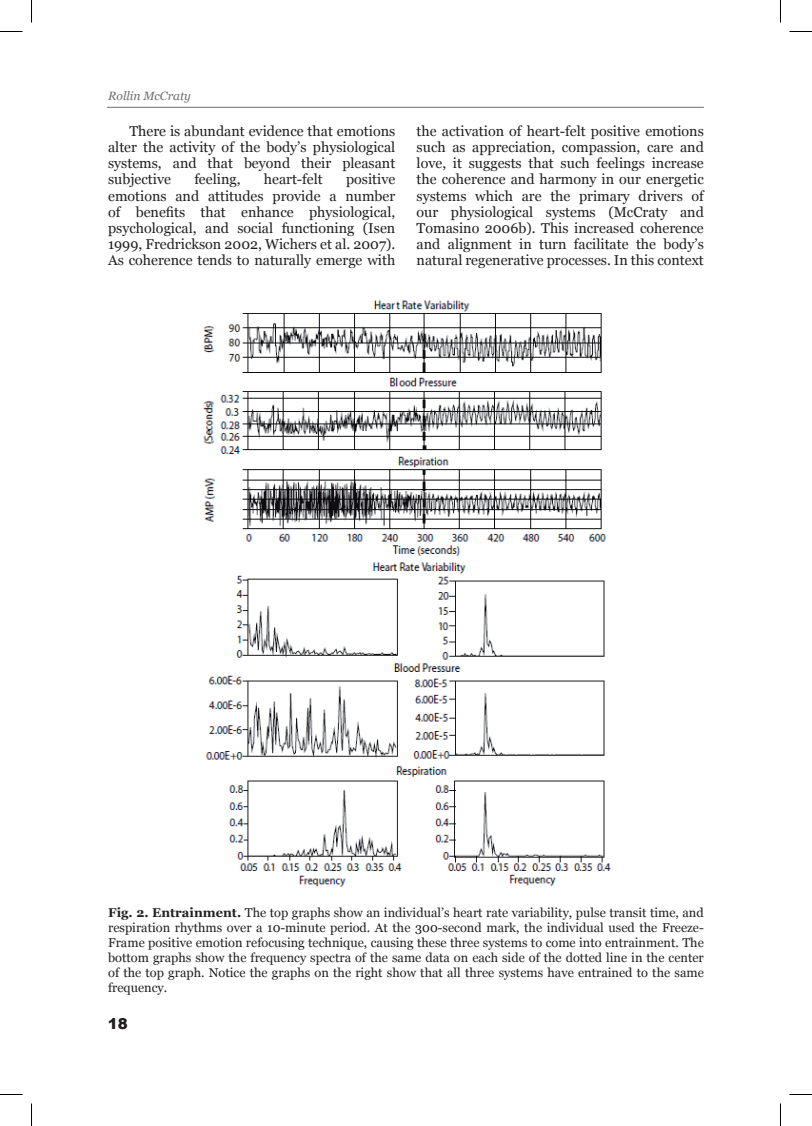
<style>
.page{position:relative;width:812px;height:1126px;background:#fff}
.page>*{position:absolute;margin:0;border:0;box-sizing:border-box;transform-origin:0 0}
.t1{font:900 15px "Arial";color:#231f20}
.t2{font:14.25px/16.2px "Georgia";color:#231f20;text-align:justify}
.t3{font:12.75px/15px "Georgia";color:#231f20;text-align:justify}
.t4{font:italic 12px "Georgia";color:#6c6d70}
.s1{font-weight:700}
</style>
<div class="page">
<img style="left:203px;top:300px;width:408px;height:588px">
<hr style="left:107px;top:107px;width:596px;height:1px;background:#6c6d70">
<svg style="left:0;top:31px;width:22px;height:1px"></svg>
<svg style="left:789px;top:31px;width:22px;height:1px"></svg>
<svg style="left:0;top:1094px;width:22px;height:1px"></svg>
<svg style="left:789px;top:1094px;width:22px;height:1px"></svg>
<svg style="left:31px;top:0;width:1px;height:22px"></svg>
<svg style="left:31px;top:1103px;width:1px;height:23px"></svg>
<svg style="left:780px;top:0;width:1px;height:22px"></svg>
<svg style="left:780px;top:1103px;width:1px;height:23px"></svg>
<p class="t4" style="left:108px;top:90px;width:84px">Rollin McCraty</p>
<p class="t2" style="left:108px;top:123px;width:289px;text-indent:21px">There is abundant evidence that emotions alter the activity of the body’s physiological systems, and that beyond their pleasant subjective</p>
<p class="t2" style="left:194px;top:171px;width:48px">feeling,</p>
<p class="t2" style="left:264px;top:171px;width:60px">heart-felt</p>
<p class="t2" style="left:108px;top:171px;width:289px;text-indent:238px">positive emotions and attitudes provide a number of benefits that enhance physiological, psychological, and social functioning (Isen 1999, Fredrickson 2002, Wichers et al. 2007).<br>As coherence tends to naturally emerge with</p>
<p class="t2" style="left:416px;top:123px;width:289px">the activation of heart-felt positive emotions such as appreciation, compassion, care and love, it suggests that such feelings increase the coherence and harmony in our energetic systems which are the primary drivers of our physiological systems (McCraty and Tomasino 2006b). This increased coherence and alignment in turn facilitate the body’s natural regenerative processes. In this context</p>
<p class="t3" style="left:108px;top:905px;width:597px"><span class="s1">Fig. 2. Entrainment.</span> The top graphs show an individual’s heart rate variability, pulse transit time, and respiration rhythms over a 10-minute period. At the 300-second mark, the individual used the Freeze-Frame positive emotion refocusing technique, causing these three systems to come into entrainment. The bottom graphs show the frequency spectra of the same data on each side of the dotted line in the center of the top graph. Notice the graphs on the right show that all three systems have entrained to the same frequency.</p>
<p class="t1" style="left:108px;top:1012px;width:22px">18</p>
</div>
